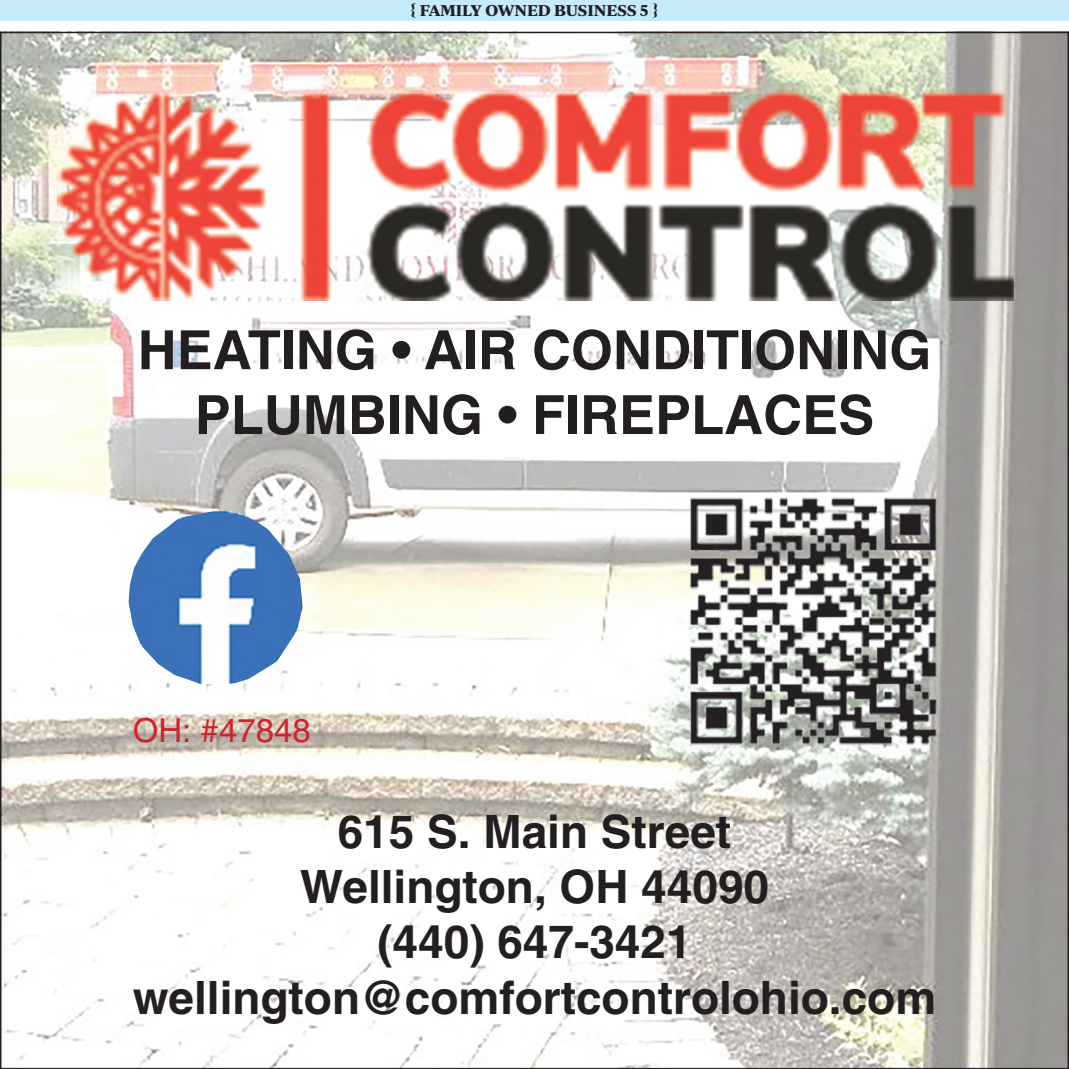
<style>
.page{position:relative;width:1069px;height:1069px;background:#fff}
.page>*{position:absolute;margin:0;border:0;box-sizing:border-box;transform-origin:0 0}
.t1{font:700 54px/64.8px "Helvetica";color:#231f20;text-align:center}
.t2{font:700 45.9px/55.1px "Helvetica";color:#231f20;text-align:center}
.t3{font:33px "Helvetica";color:#d1232a}
.t4{font:700 15px "Ivy Journal";color:#231f20}
</style>
<div class="page">
<div style="left:0;top:0;width:1068px;height:20px;background:#c6eafa"></div>
<img style="left:3px;top:35px;width:1062px;height:1030px">
<img style="left:41px;top:90px;width:986px;height:211px">
<img style="left:685px;top:496px;width:257px;height:251px">
<img style="left:128px;top:511px;width:174px;height:173px">
<svg style="left:0;top:557px;width:1px;height:511px"></svg>
<p class="t4" style="left:410px;top:-1px;width:249px">{ FAMILY OWNED BUSINESS 5 }</p>
<p class="t1" style="left:138px;top:317px;width:794px">HEATING • AIR CONDITIONING<br>PLUMBING • FIREPLACES</p>
<p class="t3" style="left:133px;top:711px;width:179px">OH: #47848</p>
<p class="t2" style="left:133px;top:803px;width:804px">615 S. Main Street<br>Wellington, OH 44090<br>(440) 647-3421 wellington@comfortcontrolohio.com</p>
</div>
